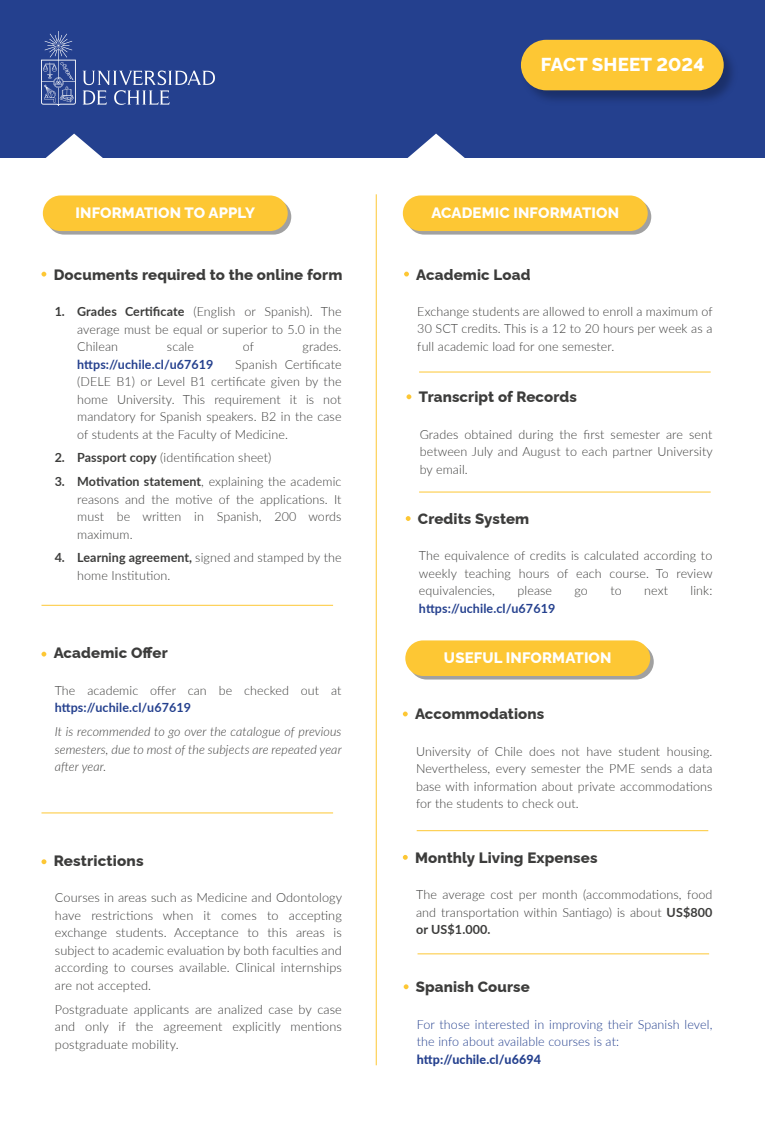
<style>
.page{position:relative;width:765px;height:1122px;background:#fff}
.page>*{position:absolute;margin:0;border:0;box-sizing:border-box;transform-origin:0 0}
.t1{font:800 18.75px "Raleway";letter-spacing:.01em;color:#fff}
.t2{font:800 15.12px "Raleway";letter-spacing:.01em;color:#fff}
.t3{font:800 15px "Raleway";letter-spacing:.01em;color:#3c3c3b}
.t4{font:800 15px "Raleway";letter-spacing:.01em;color:#fff}
.t5{font:300 12.62px/17.5px "Lato";letter-spacing:.01em;color:#3c3c3b;text-align:justify}
.t6{font:italic 300 12.62px/17.5px "Lato";letter-spacing:.01em;color:#3c3c3b;text-align:justify}
.t7{font:300 12.62px/17.5px "Lato";letter-spacing:.01em;color:#24408e}
.t8{font:700 12.62px "Lato";letter-spacing:.01em;color:#24408e}
.t9{font:800 12.62px "Lato";letter-spacing:.01em;color:#24408e}
.s1{font-weight:700}
</style>
<div class="page">
<div style="left:0;top:0;width:765px;height:157px;background:#24408e"></div>
<img style="left:520px;top:39px;width:213px;height:62px">
<div style="left:521px;top:40px;width:203px;height:50px;background:#fdc734;border-radius:25px"></div>
<svg style="left:39px;top:134px;width:67px;height:24px"></svg>
<svg style="left:401px;top:134px;width:67px;height:24px"></svg>
<hr style="left:376px;top:194px;width:1px;height:871px;background:#fdc734">
<div style="left:46px;top:199px;width:245px;height:36px;background:#a1a1a1;border-radius:18px"></div>
<div style="left:43px;top:195px;width:245px;height:36px;background:#fdc734;border-radius:18px"></div>
<div style="left:406px;top:199px;width:245px;height:36px;background:#a1a1a1;border-radius:18px"></div>
<div style="left:403px;top:195px;width:245px;height:36px;background:#fdc734;border-radius:18px"></div>
<svg style="left:409px;top:644px;width:245px;height:35px"></svg>
<div style="left:405px;top:640px;width:245px;height:36px;background:#fdc734;border-radius:18px"></div>
<svg style="left:42px;top:272px;width:4px;height:4px"></svg>
<svg style="left:404px;top:272px;width:5px;height:4px"></svg>
<hr style="left:42px;top:605px;width:291px;height:1px;background:#fdc734">
<hr style="left:419px;top:372px;width:292px;height:1px;background:#fdc734">
<svg style="left:403px;top:711px;width:5px;height:5px"></svg>
<svg style="left:403px;top:855px;width:5px;height:4px"></svg>
<hr style="left:417px;top:830px;width:291px;height:1px;background:#fdc734">
<svg style="left:404px;top:984px;width:5px;height:5px"></svg>
<hr style="left:418px;top:953px;width:291px;height:1px;background:#fdc734">
<hr style="left:419px;top:492px;width:292px;height:1px;background:#fdc734">
<svg style="left:42px;top:651px;width:4px;height:5px"></svg>
<hr style="left:42px;top:812px;width:291px;height:1px;background:#fdc734">
<svg style="left:42px;top:859px;width:4px;height:5px"></svg>
<svg style="left:407px;top:394px;width:4px;height:5px"></svg>
<svg style="left:406px;top:516px;width:5px;height:5px"></svg>
<img style="left:41px;top:31px;width:173px;height:74px">
<h1 class="t1" style="left:541px;top:49px;width:165px">FACT SHEET 2024</h1>
<p class="t4" style="left:76px;top:201px;width:181px">INFORMATION TO APPLY</p>
<p class="t4" style="left:431px;top:201px;width:189px">ACADEMIC INFORMATION</p>
<p class="t3" style="left:54px;top:262px;width:290px">Documents required to the online form</p>
<p class="t5" style="left:77px;top:302px;width:266px;text-indent:-22px"><span class="s1">1. Grades Certificate</span> (English or Spanish). The average must be equal or superior to 5.0 in the Chilean</p>
<p class="t5" style="left:167px;top:337px;width:28px">scale</p>
<p class="t5" style="left:243px;top:337px;width:13px">of</p>
<p class="t5" style="left:303px;top:337px;width:41px">grades.</p>
<p class="t8" style="left:77px;top:355px;width:138px">https://uchile.cl/u67619</p>
<p class="t5" style="left:77px;top:355px;width:266px;text-indent:158px">Spanish Certificate (DELE B1) or Level B1 certificate given by the home University. This requirement it is not mandatory for Spanish speakers. B2 in the case of students at the Faculty of Medicine.</p>
<p class="t5" style="left:55px;top:448px;width:218px"><span class="s1">2. Passport copy</span> (identification sheet)</p>
<p class="t5" style="left:77px;top:472px;width:266px;text-indent:-22px"><span class="s1">3. Motivation statement</span>, explaining the academic reasons and the motive of the applications. It must be written in Spanish, 200 words maximum.</p>
<p class="t5" style="left:77px;top:548px;width:266px;text-indent:-22px"><span class="s1">4. Learning agreement,</span> signed and stamped by the home Institution.</p>
<p class="t3" style="left:54px;top:641px;width:116px">Academic Offer</p>
<p class="t5" style="left:55px;top:681px;width:288px">The academic offer can be checked out at</p>
<p class="t8" style="left:55px;top:698px;width:138px">https://uchile.cl/u67619</p>
<p class="t6" style="left:55px;top:722px;width:289px">It is recommended to go over the catalogue of previous semesters, due to most of the subjects are repeated year after year.</p>
<p class="t3" style="left:54px;top:848px;width:91px">Restrictions</p>
<p class="t5" style="left:55px;top:888px;width:289px">Courses in areas such as Medicine and Odontology have restrictions when it comes to accepting exchange students. Acceptance to this areas is subject to academic evaluation by both faculties and according to courses available. Clinical internships are not accepted.</p>
<p class="t5" style="left:55px;top:1000px;width:288px">Postgraduate applicants are analized case by case and only if the agreement explicitly mentions postgraduate mobility.</p>
<p class="t3" style="left:416px;top:262px;width:116px">Academic Load</p>
<p class="t5" style="left:417px;top:302px;width:297px">Exchange students are allowed to enroll a maximum of 30 SCT credits. This is a 12 to 20 hours per week as a full academic load for one semester.</p>
<p class="t3" style="left:419px;top:385px;width:160px">Transcript of Records</p>
<p class="t5" style="left:420px;top:425px;width:294px">Grades obtained during the first semester are sent between July and August to each partner University by email.</p>
<p class="t3" style="left:418px;top:507px;width:113px">Credits System</p>
<p class="t5" style="left:419px;top:546px;width:295px">The equivalence of credits is calculated according to weekly teaching hours of each course. To review equivalencies,</p>
<p class="t5" style="left:518px;top:581px;width:36px">please</p>
<p class="t5" style="left:575px;top:581px;width:15px">go</p>
<p class="t5" style="left:610px;top:581px;width:13px">to</p>
<p class="t5" style="left:644px;top:581px;width:25px">next</p>
<p class="t5" style="left:691px;top:581px;width:23px">link:</p>
<p class="t8" style="left:419px;top:599px;width:138px">https://uchile.cl/u67619</p>
<p class="t2" style="left:444px;top:645px;width:169px">USEFUL INFORMATION</p>
<p class="t3" style="left:415px;top:702px;width:131px">Accommodations</p>
<p class="t5" style="left:416px;top:742px;width:298px">University of Chile does not have student housing.<br>Nevertheless, every semester the PME sends a data base with information about private accommodations for the students to check out.</p>
<p class="t3" style="left:415px;top:845px;width:184px">Monthly Living Expenses</p>
<p class="t5" style="left:416px;top:885px;width:298px">The average cost per month (accommodations, food and transportation within Santiago) is about <span class="s1">US$800 or US$1.000.</span></p>
<p class="t3" style="left:416px;top:975px;width:115px">Spanish Course</p>
<p class="t7" style="left:417px;top:1015px;width:297px">For those interested in improving their Spanish level, the info about available courses is at:</p>
<p class="t9" style="left:417px;top:1049px;width:126px">http://uchile.cl/u6694</p>
</div>
